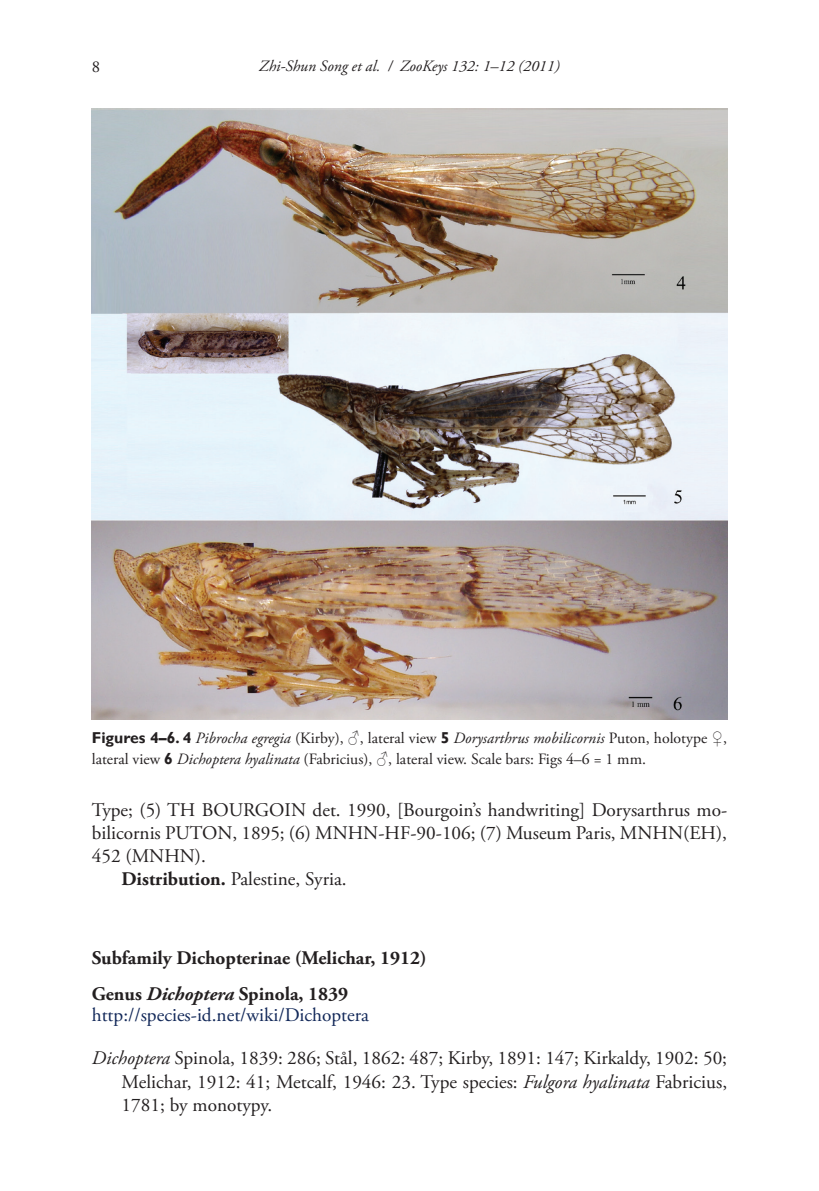
<style>
.page{position:relative;width:819px;height:1191px;background:#fff}
.page>*{position:absolute;margin:0;border:0;box-sizing:border-box;transform-origin:0 0}
.t1{font:19.25px/23.1px "Adobe Garamond Pro";color:#231f20;text-align:justify}
.t2{font:700 19.25px/36.4px "Adobe Garamond Pro";color:#231f20}
.t3{font:19.25px "Adobe Garamond Pro";color:#122859}
.t4{font:16.62px "Adobe Garamond Pro";color:#231f20}
.t5{font:15.75px/21px "Adobe Garamond Pro";color:#231f20}
.t6{font:italic 15.75px "Adobe Garamond Pro";color:#231f20}
.s1{font-family:"Gill Sans";font-weight:700}
.s2{font-style:italic}
.s3{font-family:"Garamond"}
.s4{font-weight:700}
</style>
<div class="page">
<img style="left:92px;top:108px;width:635px;height:611px">
<p class="t4" style="left:92px;top:56px;width:10px">8</p>
<p class="t6" style="left:259px;top:57px;width:302px">Zhi-Shun Song et al. / ZooKeys 132: 1–12 (2011)</p>
<p class="t5" style="left:92px;top:728px;width:636px"><span class="s1">Figures 4–6. 4</span> <span class="s2">Pibrocha egregia</span> (Kirby), <span class="s3">♂</span>, lateral view <span class="s1">5</span> <span class="s2">Dorysarthrus mobilicornis</span> Puton, holotype <span class="s3">♀</span>, lateral view <span class="s1">6</span> <span class="s2">Dichoptera hyalinata</span> (Fabricius), <span class="s3">♂</span>, lateral view. Scale bars: Figs 4–6 = 1 mm.</p>
<p class="t1" style="left:92px;top:798px;width:637px">Type; (5) TH BOURGOIN det. 1990, [Bourgoin’s handwriting] Dorysarthrus mo-</p>
<p class="t1" style="left:92px;top:821px;width:636px">bilicornis PUTON, 1895; (6) MNHN-HF-90-106; (7) Museum Paris, MNHN(EH),</p>
<p class="t1" style="left:92px;top:845px;width:116px">452 (MNHN).</p>
<p class="t1" style="left:122px;top:868px;width:226px"><span class="s4">Distribution.</span> Palestine, Syria.</p>
<p class="t2" style="left:92px;top:940px;width:336px">Subfamily Dichopterinae (Melichar, 1912)<br>Genus <span class="s2">Dichoptera</span> Spinola, 1839</p>
<p class="t3" style="left:92px;top:1003px;width:278px">http://species-id.net/wiki/Dichoptera</p>
<p class="t1" style="left:122px;top:1047px;width:607px;text-indent:-30px"><span class="s2">Dichoptera</span> Spinola, 1839: 286; Stål, 1862: 487; Kirby, 1891: 147; Kirkaldy, 1902: 50; Melichar, 1912: 41; Metcalf, 1946: 23. Type species: <span class="s2">Fulgora hyalinata</span> Fabricius, 1781; by monotypy.</p>
</div>
